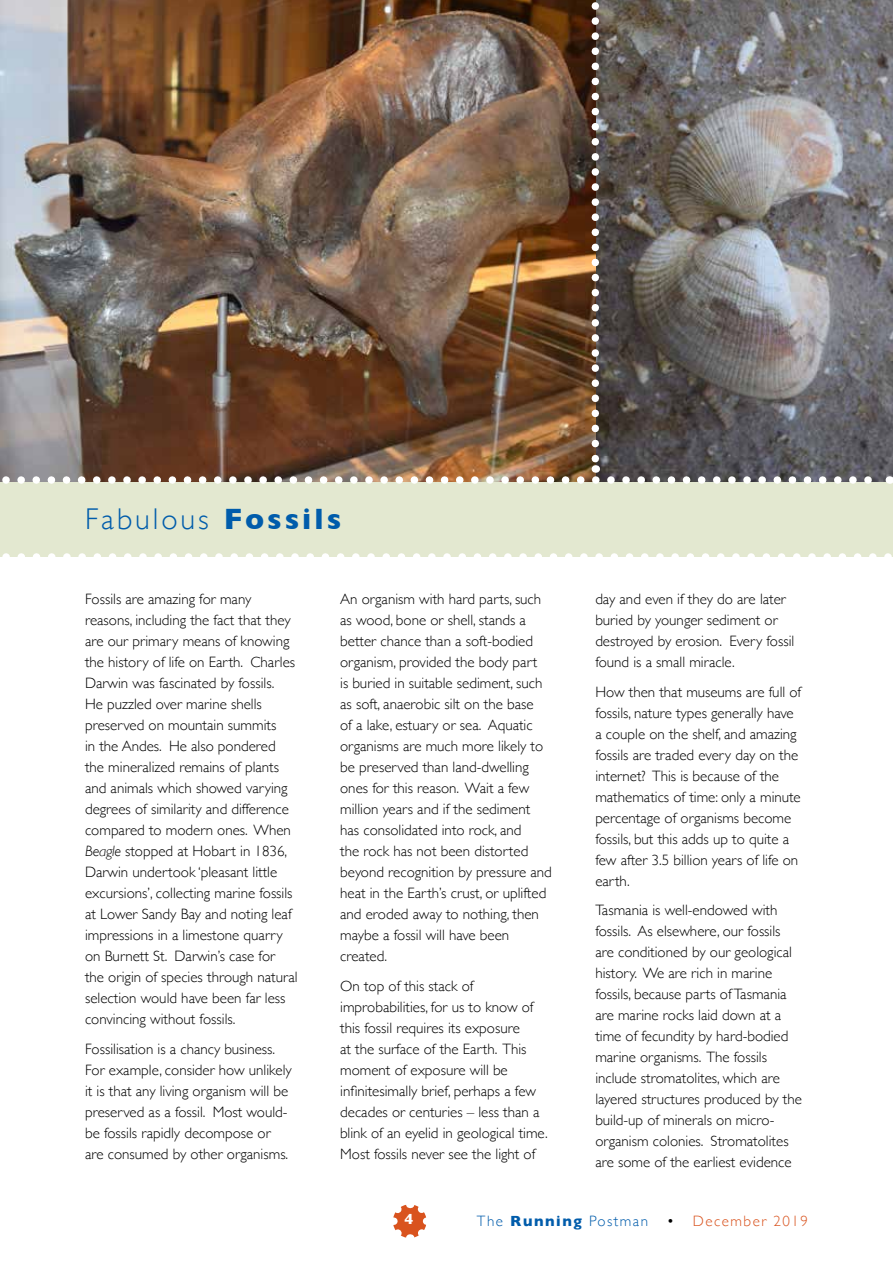
<style>
.page{position:relative;width:893px;height:1263px;background:#fff}
.page>*{position:absolute;margin:0;border:0;box-sizing:border-box;transform-origin:0 0}
.t1{font:300 30px "Gill Sans";letter-spacing:.1em;color:#005cab}
.t2{font:300 15px/21px "Gill Sans";color:#000}
.t3{font:300 15px "Gill Sans";letter-spacing:.1em;color:#d9531e}
.t4{font:700 15px "Gill Sans";color:#fff}
.s1{font-weight:700}
.s2{font-style:italic}
.s3{color:#005cab}
.s4{font-weight:700;color:#005cab}
.s5{color:#000}
</style>
<div class="page">
<div style="left:0;top:480px;width:893px;height:77px;background:#e3e8d0"></div>
<svg style="left:2px;top:553px;width:890px;height:4px"></svg>
<svg style="left:393px;top:1204px;width:34px;height:34px"></svg>
<img style="left:0;top:0;width:882px;height:484px">
<h1 class="t1" style="left:85px;top:495px;width:258px">Fabulous <span class="s1">Fossils</span></h1>
<p class="t2" style="left:85px;top:588px;width:214px">Fossils are amazing for many reasons, including the fact that they are our primary means of knowing the history of life on Earth. Charles Darwin was fascinated by fossils.<br>He puzzled over marine shells preserved on mountain summits<br>in the Andes. He also pondered the mineralized remains of plants and animals which showed varying degrees of similarity and difference compared to modern ones. When <span class="s2">Beagle</span> stopped at Hobart in 1836, Darwin undertook ‘pleasant little excursions’, collecting marine fossils at Lower Sandy Bay and noting leaf impressions in a limestone quarry on Burnett St. Darwin’s case for the origin of species through natural selection would have been far less convincing without fossils.</p>
<p class="t2" style="left:85px;top:1037px;width:208px">Fossilisation is a chancy business.<br>For example, consider how unlikely it is that any living organism will be preserved as a fossil. Most would&shy;be fossils rapidly decompose or are consumed by other organisms.</p>
<p class="t2" style="left:340px;top:588px;width:213px">An organism with hard parts, such as wood, bone or shell, stands a better chance than a soft-bodied organism, provided the body part<br>is buried in suitable sediment, such as soft, anaerobic silt on the base<br>of a lake, estuary or sea. Aquatic organisms are much more likely to be preserved than land-dwelling ones for this reason. Wait a few million years and if the sediment has consolidated into rock, and<br>the rock has not been distorted beyond recognition by pressure and heat in the Earth’s crust, or uplifted and eroded away to nothing, then maybe a fossil will have been created.</p>
<p class="t2" style="left:340px;top:974px;width:209px">On top of this stack of improbabilities, for us to know of this fossil requires its exposure<br>at the surface of the Earth. This moment of exposure will be infinitesimally brief, perhaps a few decades or centuries – less than a blink of an eyelid in geological time.<br>Most fossils never see the light of</p>
<p class="t2" style="left:595px;top:588px;width:201px">day and even if they do are later buried by younger sediment or destroyed by erosion. Every fossil found is a small miracle.</p>
<p class="t2" style="left:595px;top:680px;width:207px">How then that museums are full of fossils, nature types generally have a couple on the shelf, and amazing fossils are traded every day on the internet? This is because of the mathematics of time: only a minute percentage of organisms become fossils, but this adds up to quite a few after 3.5 billion years of life on earth.</p>
<p class="t2" style="left:595px;top:899px;width:208px">Tasmania is well-endowed with fossils. As elsewhere, our fossils are conditioned by our geological history. We are rich in marine fossils, because parts of Tasmania are marine rocks laid down at a time of fecundity by hard-bodied marine organisms. The fossils include stromatolites, which are layered structures produced by the build-up of minerals on micro&shy;organism colonies. Stromatolites are some of the earliest evidence</p>
<p class="t4" style="left:405px;top:1207px;width:10px">4</p>
<p class="t3" style="left:477px;top:1209px;width:333px"><span class="s3">The</span> <span class="s4">Running</span> <span class="s3">Postman</span> <span class="s5">•</span> December 2019</p>
</div>
